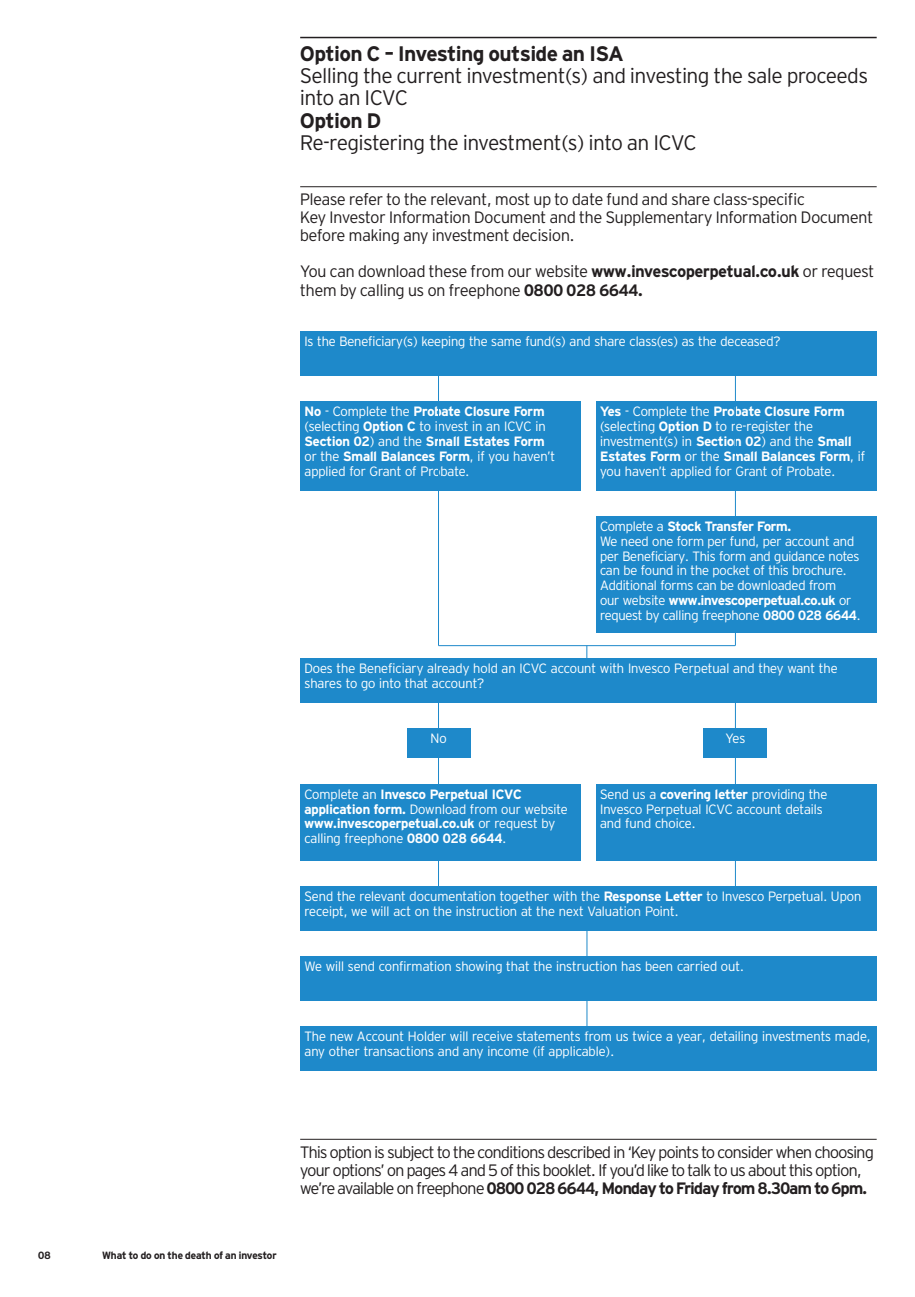
<style>
.page{position:relative;width:915px;height:1297px;background:#fff}
.page>*{position:absolute;margin:0;border:0;box-sizing:border-box;transform-origin:0 0}
.t1{font:300 21px/22.4px "Invesco Interstate";color:#231f20}
.t2{font:700 21px "Invesco Interstate";color:#231f20}
.t3{font:300 16.5px/18px "Invesco Interstate";letter-spacing:-.01em;color:#231f20}
.t4{font:300 16.5px/18px "Invesco Interstate";letter-spacing:-.03em;color:#231f20}
.t5{font:300 13.5px/14.9px "Invesco Interstate";letter-spacing:-.005em;color:#fff}
.t6{font:700 13.5px/14.9px "Invesco Interstate";letter-spacing:-.005em;color:#fff}
.t7{font:700 10.5px "Invesco Interstate";color:#231f20}
.s1{font-weight:700}
.s2{font-weight:300}
</style>
<div class="page">
<hr style="left:300px;top:37px;width:576px;height:1px;background:#231f20">
<hr style="left:300px;top:186px;width:576px;height:1px;background:#231f20">
<div style="left:300px;top:331px;width:576px;height:45px;background:#1e89ca"></div>
<div style="left:595px;top:401px;width:281px;height:89px;background:#1e89ca"></div>
<div style="left:300px;top:401px;width:281px;height:89px;background:#1e89ca"></div>
<div style="left:300px;top:1026px;width:576px;height:45px;background:#1e89ca"></div>
<hr style="left:586px;top:646px;width:1px;height:50px;background:#1e89ca">
<hr style="left:734px;top:376px;width:1px;height:270px;background:#1e89ca">
<hr style="left:438px;top:364px;width:1px;height:282px;background:#1e89ca">
<hr style="left:586px;top:920px;width:1px;height:112px;background:#1e89ca">
<hr style="left:438px;top:673px;width:1px;height:217px;background:#1e89ca">
<hr style="left:734px;top:688px;width:1px;height:208px;background:#1e89ca">
<div style="left:595px;top:516px;width:281px;height:117px;background:#1e89ca"></div>
<div style="left:300px;top:784px;width:281px;height:76px;background:#1e89ca"></div>
<div style="left:300px;top:658px;width:576px;height:45px;background:#1e89ca"></div>
<div style="left:703px;top:728px;width:64px;height:30px;background:#1e89ca"></div>
<div style="left:406px;top:728px;width:64px;height:30px;background:#1e89ca"></div>
<div style="left:595px;top:784px;width:281px;height:76px;background:#1e89ca"></div>
<div style="left:300px;top:886px;width:576px;height:44px;background:#1e89ca"></div>
<div style="left:300px;top:956px;width:576px;height:45px;background:#1e89ca"></div>
<hr style="left:438px;top:645px;width:297px;height:1px;background:#1e89ca">
<hr style="left:300px;top:1139px;width:576px;height:1px;background:#231f20">
<h1 class="t2" style="left:300px;top:40px;width:325px">Option C – Investing outside an ISA</h1>
<h1 class="t1" style="left:300px;top:64px;width:569px">Selling the current investment(s) and investing the sale proceeds into an ICVC</h1>
<h1 class="t2" style="left:300px;top:107px;width:82px">Option D</h1>
<h1 class="t1" style="left:300px;top:131px;width:397px">Re-registering the investment(s) into an ICVC</h1>
<p class="t3" style="left:300px;top:190px;width:574px">Please refer to the relevant, most up to date fund and share class-specific<br>Key Investor Information Document and the Supplementary Information Document before making any investment decision.</p>
<p class="t3" style="left:300px;top:262px;width:575px">You can download these from our website <span class="s1">www.invescoperpetual.co.uk</span> or request them by calling us on freephone <span class="s1">0800 028 6644.</span></p>
<p class="t5" style="left:304px;top:334px;width:477px">Is the Beneficiary(s) keeping the same fund(s) and share class(es) as the deceased?</p>
<p class="t5" style="left:304px;top:404px;width:252px"><span class="s1">No</span> - Complete the <span class="s1">Probate Closure Form </span>(selecting <span class="s1">Option C</span> to invest in an ICVC in <span class="s1">Section 02</span>) and the <span class="s1">Small Estates Form </span>or the <span class="s1">Small Balances Form</span>, if you haven’t applied for Grant of Probate.</p>
<p class="t5" style="left:600px;top:404px;width:266px"><span class="s1">Yes</span> - Complete the <span class="s1">Probate Closure Form </span>(selecting <span class="s1">Option D</span> to re-register the investment(s) in <span class="s1">Section 02</span>) and the <span class="s1">Small Estates Form</span> or the <span class="s1">Small Balances Form</span>, if you haven’t applied for Grant of Probate.</p>
<p class="t5" style="left:600px;top:518px;width:262px">Complete a <span class="s1">Stock Transfer Form.<br></span>We need one form per fund, per account and per Beneficiary. This form and guidance notes can be found in the pocket of this brochure.<br>Additional forms can be downloaded from<br>our website <span class="s1">www.invescoperpetual.co.uk</span> or request by calling freephone <span class="s1">0800 028 6644</span>.</p>
<p class="t5" style="left:304px;top:661px;width:534px">Does the Beneficiary already hold an ICVC account with Invesco Perpetual and they want the shares to go into that account?</p>
<p class="t5" style="left:430px;top:731px;width:18px">No</p>
<p class="t5" style="left:725px;top:731px;width:21px">Yes</p>
<p class="t6" style="left:304px;top:786px;width:265px"><span class="s2">Complete an</span> Invesco Perpetual ICVC application form. <span class="s2">Download from our website </span>www.invescoperpetual.co.uk <span class="s2">or request by calling freephone</span> 0800 028 6644<span class="s2">.</span></p>
<p class="t5" style="left:600px;top:786px;width:229px">Send us a <span class="s1">covering letter</span> providing the<br>Invesco Perpetual ICVC account details and fund choice.</p>
<p class="t5" style="left:304px;top:888px;width:558px">Send the relevant documentation together with the <span class="s1">Response Letter</span> to Invesco Perpetual. Upon receipt, we will act on the instruction at the next Valuation Point.</p>
<p class="t5" style="left:304px;top:959px;width:441px">We will send confirmation showing that the instruction has been carried out.</p>
<p class="t5" style="left:304px;top:1029px;width:567px">The new Account Holder will receive statements from us twice a year, detailing investments made, any other transactions and any income (if applicable).</p>
<p class="t7" style="left:38px;top:1249px;width:14px">08</p>
<p class="t7" style="left:102px;top:1249px;width:176px">What to do on the death of an investor</p>
<p class="t4" style="left:300px;top:1143px;width:575px">This option is subject to the conditions described in ‘Key points to consider when choosing your options’ on pages 4 and 5 of this booklet. If you’d like to talk to us about this option, we’re available on freephone <span class="s1">0800 028 6644, Monday to Friday from 8.30am to 6pm.</span></p>
</div>
